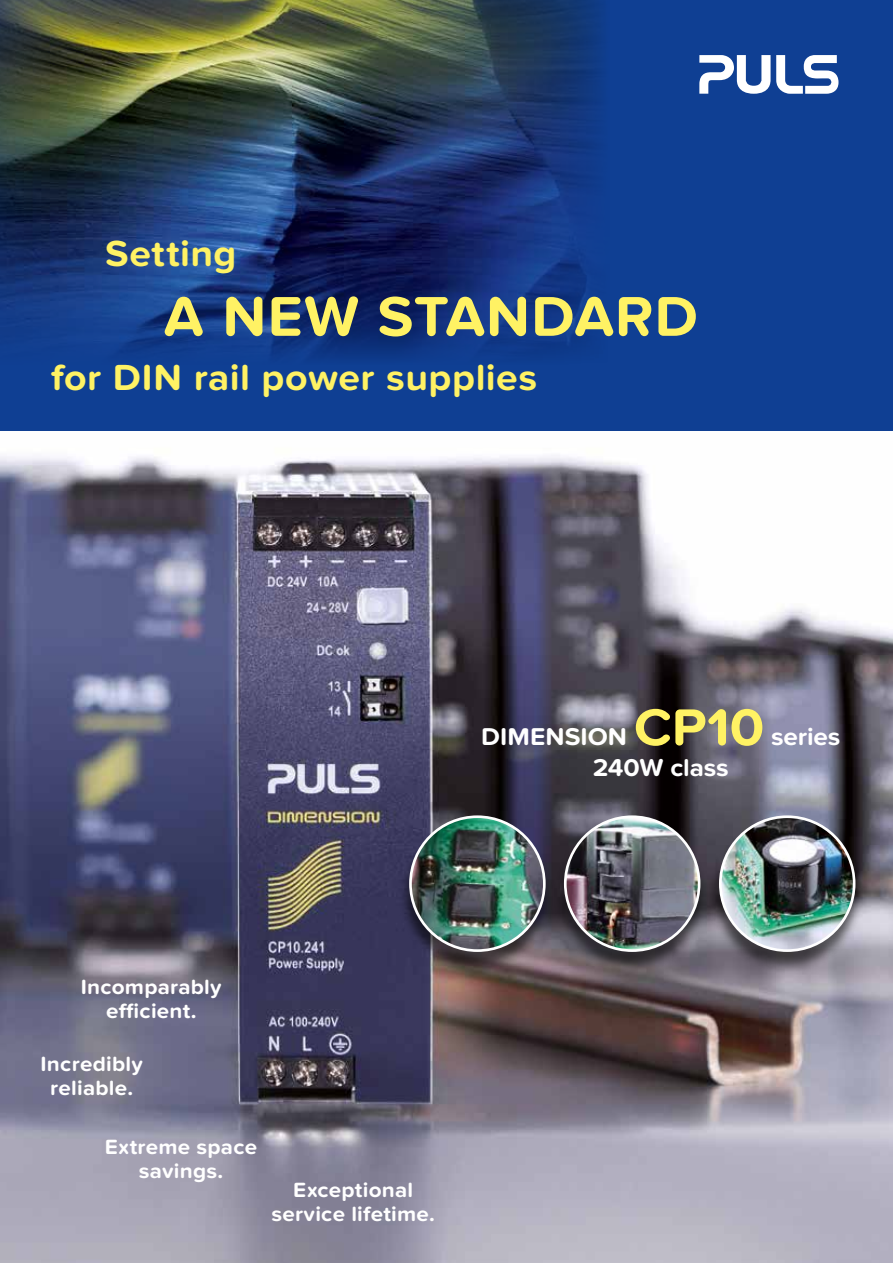
<style>
.page{position:relative;width:893px;height:1263px;background:#fff}
.page>*{position:absolute;margin:0;border:0;box-sizing:border-box;transform-origin:0 0}
.t1{font:700 58.05px "Proxima Nova Soft";letter-spacing:.005em;color:#fff264;scale:1.04 1}
.t2{font:700 37.65px "Proxima Nova Soft";letter-spacing:.01em;color:#fff264;scale:1.04 1}
.t3{font:700 25.2px/31.2px "Proxima Nova Soft";letter-spacing:-.005em;color:#fff;text-align:center;scale:1.04 1}
.t4{font:700 21.3px/24px "Proxima Nova Soft";letter-spacing:.01em;color:#fff;text-align:center;scale:1.05 1}
.s1{font-size:53.7px;color:#fff264}
</style>
<div class="page">
<img style="left:0;top:455px;width:893px;height:808px">
<div style="left:0;top:0;width:893px;height:431px;background:#0f3f93"></div>
<img style="left:0;top:0;width:603px;height:358px">
<svg style="left:699px;top:55px;width:140px;height:39px"></svg>
<div style="left:554px;top:819px;width:154px;height:154px;background:#000;opacity:.58"></div>
<img style="left:565px;top:817px;width:134px;height:133px">
<div style="left:564px;top:815px;width:136px;height:137px;border:3px solid #fff;border-radius:50%"></div>
<div style="left:709px;top:819px;width:154px;height:154px;background:#000;opacity:.58"></div>
<img style="left:720px;top:817px;width:134px;height:133px;border-radius:67px">
<div style="left:719px;top:815px;width:136px;height:137px;border:3px solid #fff;border-radius:50%"></div>
<div style="left:399px;top:819px;width:154px;height:154px;background:#000;opacity:.58"></div>
<img style="left:410px;top:817px;width:134px;height:133px;border-radius:67px">
<div style="left:409px;top:815px;width:137px;height:137px;border:3px solid #fff;border-radius:50%"></div>
<h2 class="t2" style="left:105px;top:232px;width:128px">Setting</h2>
<h1 class="t1" style="left:163px;top:283px;width:516px">A NEW STANDARD</h1>
<h2 class="t2" style="left:51px;top:356px;width:469px">for DIN rail power supplies</h2>
<p class="t3" style="left:481px;top:722px;width:347px">DIMENSION <span class="s1">CP10</span> series<br>240W class</p>
<p class="t4" style="left:81px;top:975px;width:136px">Incomparably efficient.</p>
<p class="t4" style="left:41px;top:1052px;width:99px">Incredibly reliable.</p>
<p class="t4" style="left:105px;top:1135px;width:147px">Extreme space savings.</p>
<p class="t4" style="left:272px;top:1178px;width:157px">Exceptional service lifetime.</p>
</div>
